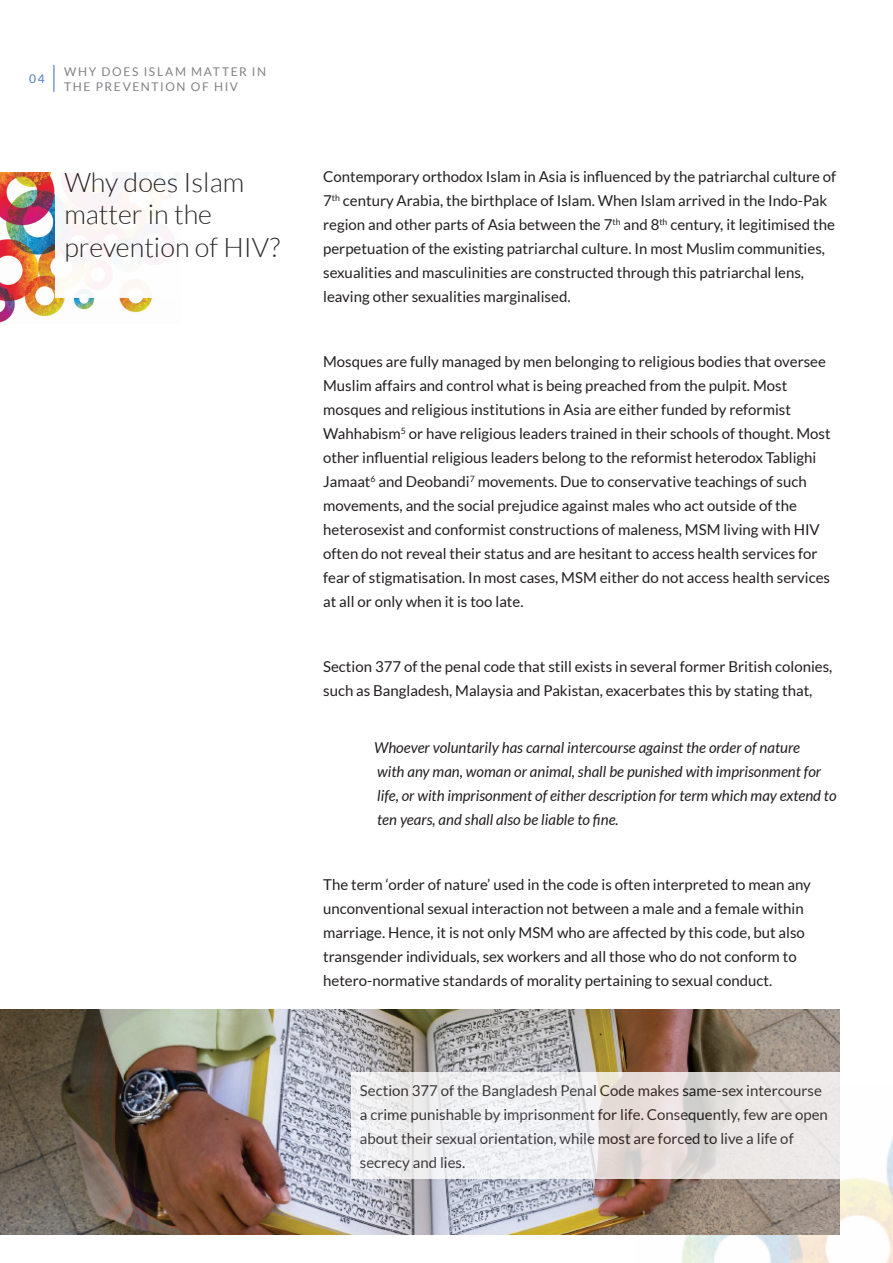
<style>
.page{position:relative;width:893px;height:1263px;background:#fff}
.page>*{position:absolute;margin:0;border:0;box-sizing:border-box;transform-origin:0 0}
.t1{font:300 27px/32.4px "Lato";color:#231f20}
.t2{font:15px/24px "Lato";color:#231f20}
.t3{font:italic 15px/24px "Lato";color:#231f20}
.t4{font:12px/14.4px "Lato";letter-spacing:.135em;color:#818285}
.t5{font:300 12px "Lato";letter-spacing:.135em;color:#818285}
.t6{font:12px "Lato";color:#5179bd}
.s1{font-weight:400;color:#5179bd}
</style>
<div class="page">
<img style="left:637px;top:1138px;width:256px;height:125px">
<img style="left:0;top:172px;width:152px;height:151px">
<div style="left:56px;top:170px;width:248px;height:128px;background:#fff"></div>
<img style="left:0;top:1010px;width:839px;height:224px">
<svg style="left:351px;top:1072px;width:490px;height:107px"></svg>
<svg style="left:53px;top:65px;width:1px;height:27px"></svg>
<p class="t4" style="left:64px;top:65px;width:203px">Why does Islam matter in th e prevention of HIV</p>
<p class="t5" style="left:24px;top:73px;width:102px"><span class="s1">06A</span> section</p>
<p class="t6" style="left:29px;top:72px;width:17px">04</p>
<h1 class="t1" style="left:64px;top:166px;width:217px">Why does Islam matter in the prevention of HIV?</h1>
<p class="t2" style="left:323px;top:165px;width:515px">Contemporary orthodox Islam in Asia is influenced by the patriarchal culture of 7<sup>th</sup> century Arabia, the birthplace of Islam. When Islam arrived in the Indo-Pak region and other parts of Asia between the 7<sup>th</sup> and 8<sup>th</sup> century, it legitimised the perpetuation of the existing patriarchal culture. In most Muslim communities, sexualities and masculinities are constructed through this patriarchal lens, leaving other sexualities marginalised.</p>
<p class="t2" style="left:323px;top:350px;width:509px">Mosques are fully managed by men belonging to religious bodies that oversee Muslim affairs and control what is being preached from the pulpit. Most mosques and religious institutions in Asia are either funded by reformist Wahhabism<sup>5</sup> or have religious leaders trained in their schools of thought. Most other influential religious leaders belong to the reformist heterodox Tablighi Jamaat<sup>6</sup> and Deobandi<sup>7</sup> movements. Due to conservative teachings of such movements, and the social prejudice against males who act outside of the heterosexist and conformist constructions of maleness, MSM living with HIV often do not reveal their status and are hesitant to access health services for fear of stigmatisation. In most cases, MSM either do not access health services at all or only when it is too late.</p>
<p class="t2" style="left:323px;top:655px;width:511px">Section 377 of the penal code that still exists in several former British colonies, such as Bangladesh, Malaysia and Pakistan, exacerbates this by stating that,</p>
<p class="t3" style="left:374px;top:736px;width:464px">Whoever voluntarily has carnal intercourse against the order of nature<br>with any man, woman or animal, shall be punished with imprisonment for life, or with imprisonment of either description for term which may extend to ten years, and shall also be liable to fine.</p>
<p class="t2" style="left:323px;top:872px;width:489px">The term ‘order of nature’ used in the code is often interpreted to mean any unconventional sexual interaction not between a male and a female within marriage. Hence, it is not only MSM who are affected by this code, but also transgender individuals, sex workers and all those who do not conform to hetero-normative standards of morality pertaining to sexual conduct.</p>
<p class="t2" style="left:360px;top:1078px;width:469px">Section 377 of the Bangladesh Penal Code makes same-sex intercourse a crime punishable by imprisonment for life. Consequently, few are open about their sexual orientation, while most are forced to live a life of secrecy and lies.</p>
</div>
